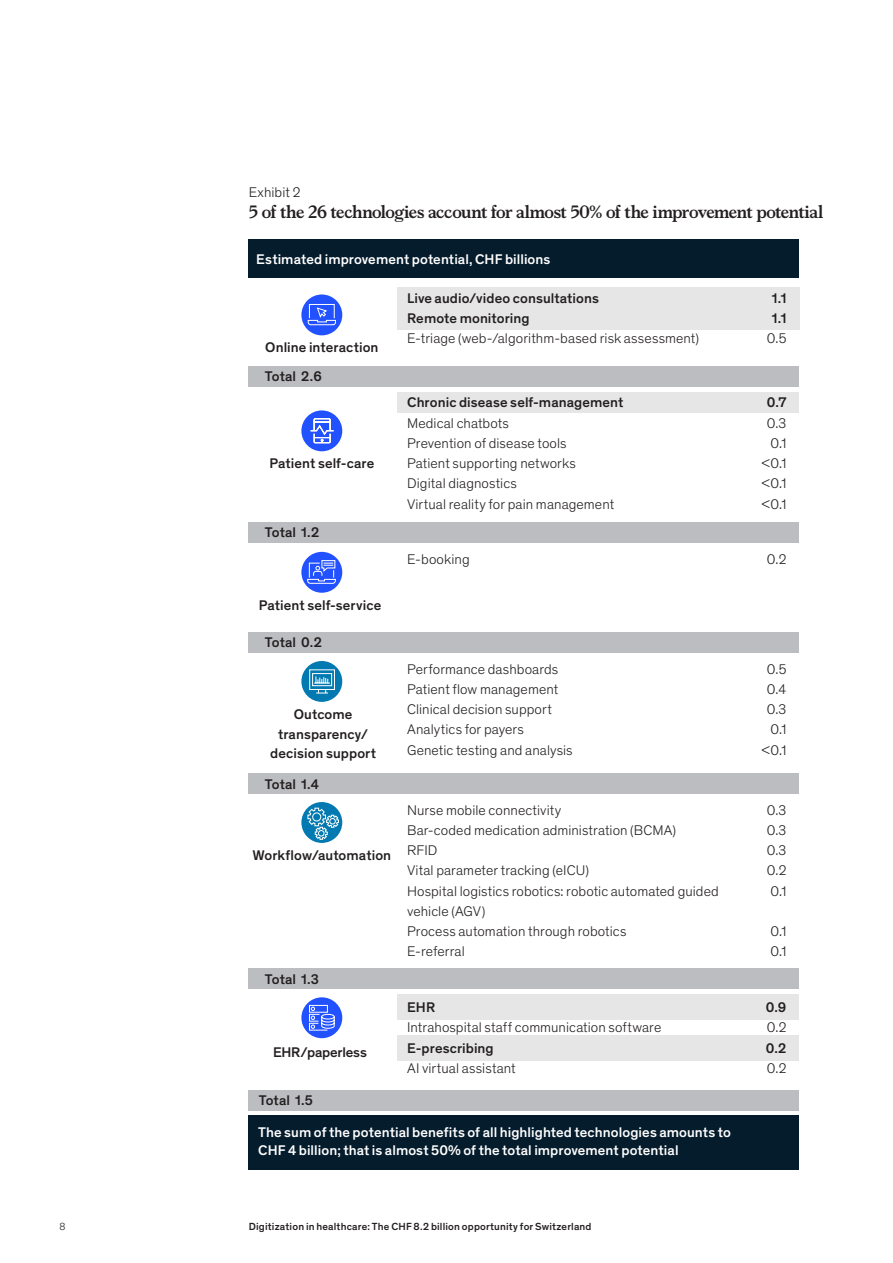
<style>
.page{position:relative;width:893px;height:1263px;background:#fff}
.page>*{position:absolute;margin:0;border:0;box-sizing:border-box;transform-origin:0 0}
.Exhibit_number{font:700 18px "Bower";letter-spacing:-.03em;color:#231f20}
.Body_text{font:300 14.25px/20.2px "Mc Kinsey Sans";letter-spacing:.005em;color:#231f20}
.Body_text-2{font:500 14.25px/19.5px "Mc Kinsey Sans";letter-spacing:.005em;color:#231f20}
.Body_text-3{font:500 14.25px/18px "Mc Kinsey Sans";letter-spacing:.005em;color:#fff}
.Body_text-4{font:500 14.25px "Mc Kinsey Sans";letter-spacing:-.015em;color:#231f20}
.Exhibit_number-2{font:300 14.25px "Mc Kinsey Sans";letter-spacing:.005em;color:#231f20}
.t1{font:500 10.5px "Mc Kinsey Sans";letter-spacing:.015em;color:#231f20}
.t2{font:300 10.5px "Mc Kinsey Sans";color:#231f20}
</style>
<div class="page">
<div style="left:248px;top:239px;width:551px;height:39px;background:#051c2c"></div>
<div style="left:248px;top:773px;width:551px;height:21px;background:#bcbdc0"></div>
<div style="left:248px;top:969px;width:551px;height:20px;background:#bcbdc0"></div>
<div style="left:248px;top:1090px;width:551px;height:20px;background:#bcbdc0"></div>
<div style="left:248px;top:632px;width:551px;height:20px;background:#bcbdc0"></div>
<div style="left:248px;top:522px;width:551px;height:21px;background:#bcbdc0"></div>
<div style="left:248px;top:366px;width:551px;height:21px;background:#bcbdc0"></div>
<div style="left:397px;top:287px;width:402px;height:43px;background:#e6e6e6"></div>
<div style="left:397px;top:392px;width:402px;height:21px;background:#e6e6e6"></div>
<div style="left:397px;top:994px;width:402px;height:25px;background:#e6e6e6"></div>
<div style="left:397px;top:1035px;width:402px;height:25px;background:#e6e6e6"></div>
<div style="left:249px;top:1115px;width:550px;height:54px;background:#051c2c"></div>
<div style="left:301px;top:294px;width:41px;height:41px;background:#2251ff;border-radius:50%"></div>
<div style="left:309px;top:304px;width:25px;height:14px;border:1px solid #fff"></div>
<svg style="left:308px;top:307px;width:28px;height:18px"></svg>
<div style="left:301px;top:552px;width:41px;height:41px;background:#2251ff;border-radius:50%"></div>
<svg style="left:307px;top:560px;width:29px;height:24px"></svg>
<div style="left:301px;top:410px;width:41px;height:41px;background:#2251ff;border-radius:50%"></div>
<svg style="left:311px;top:418px;width:22px;height:25px"></svg>
<div style="left:301px;top:997px;width:41px;height:41px;background:#2251ff;border-radius:50%"></div>
<svg style="left:309px;top:1005px;width:26px;height:26px"></svg>
<div style="left:301px;top:661px;width:41px;height:41px;background:#027ab1;border-radius:50%"></div>
<svg style="left:309px;top:669px;width:26px;height:25px"></svg>
<div style="left:301px;top:802px;width:41px;height:41px;background:#027ab1;border-radius:50%"></div>
<svg style="left:307px;top:808px;width:32px;height:31px"></svg>
<p class="Exhibit_number-2" style="left:249px;top:183px;width:53px">Exhibit 2</p>
<p class="Exhibit_number" style="left:249px;top:199px;width:576px">5 of the 26 technologies account for almost 50% of the improvement potential</p>
<p class="Body_text-3" style="left:256px;top:250px;width:296px">Estimated improvement potential, CHF billions</p>
<p class="Body_text-2" style="left:265px;top:337px;width:115px">Online interaction</p>
<p class="Body_text-2" style="left:265px;top:366px;width:58px">Total 2.6</p>
<p class="Body_text-2" style="left:269px;top:452px;width:107px">Patient self-care</p>
<p class="Body_text-2" style="left:265px;top:522px;width:56px">Total 1.2</p>
<p class="Body_text-2" style="left:259px;top:594px;width:124px">Patient self-service</p>
<p class="Body_text-2" style="left:265px;top:632px;width:59px">Total 0.2</p>
<p class="Body_text-2" style="left:270px;top:704px;width:107px;text-align:center">Outcome transparency/ decision support</p>
<p class="Body_text-2" style="left:265px;top:773px;width:56px">Total 1.4</p>
<p class="Body_text-2" style="left:252px;top:844px;width:140px">Workflow/automation</p>
<p class="Body_text-2" style="left:265px;top:968px;width:56px">Total 1.3</p>
<p class="Body_text-4" style="left:273px;top:1042px;width:95px">EHR/paperless</p>
<p class="Body_text-2" style="left:259px;top:1090px;width:56px">Total 1.5</p>
<p class="Body_text-2" style="left:407px;top:287px;width:193px;line-height:20.2px">Live audio/video consultations<br>Remote monitoring</p>
<p class="Body_text" style="left:407px;top:328px;width:293px">E-triage (web-/algorithm-based risk assessment)</p>
<p class="Body_text-2" style="left:407px;top:392px;width:218px">Chronic disease self-management</p>
<p class="Body_text" style="left:407px;top:412px;width:103px">Medical chatbots</p>
<p class="Body_text" style="left:407px;top:432px;width:170px">Prevention of disease tools<br>Patient supporting networks</p>
<p class="Body_text" style="left:407px;top:473px;width:209px">Digital diagnostics<br>Virtual reality for pain management</p>
<p class="Body_text" style="left:407px;top:549px;width:64px">E-booking</p>
<p class="Body_text" style="left:407px;top:658px;width:153px">Performance dashboards</p>
<p class="Body_text" style="left:407px;top:678px;width:153px">Patient flow management</p>
<p class="Body_text" style="left:407px;top:698px;width:146px">Clinical decision support</p>
<p class="Body_text" style="left:407px;top:719px;width:118px">Analytics for payers</p>
<p class="Body_text" style="left:407px;top:739px;width:167px">Genetic testing and analysis</p>
<p class="Body_text" style="left:407px;top:799px;width:156px">Nurse mobile connectivity</p>
<p class="Body_text" style="left:407px;top:819px;width:270px">Bar-coded medication administration (BCMA)</p>
<p class="Body_text" style="left:407px;top:839px;width:32px">RFID</p>
<p class="Body_text" style="left:407px;top:860px;width:183px">Vital parameter tracking (eICU)</p>
<p class="Body_text" style="left:407px;top:880px;width:313px">Hospital logistics robotics: robotic automated guided vehicle (AGV)</p>
<p class="Body_text" style="left:407px;top:920px;width:221px">Process automation through robotics</p>
<p class="Body_text" style="left:407px;top:941px;width:59px">E-referral</p>
<p class="Body_text-2" style="left:407px;top:996px;width:30px">EHR</p>
<p class="Body_text" style="left:407px;top:1017px;width:256px">Intrahospital staff communication software</p>
<p class="Body_text-2" style="left:407px;top:1037px;width:88px">E-prescribing</p>
<p class="Body_text" style="left:407px;top:1057px;width:110px">AI virtual assistant</p>
<p class="Body_text-3" style="left:258px;top:1122px;width:474px">The sum of the potential benefits of all highlighted technologies amounts to<br>CHF 4 billion; that is almost 50% of the total improvement potential</p>
<p class="t2" style="left:60px;top:1219px;width:8px">8</p>
<p class="t1" style="left:249px;top:1218px;width:344px">Digitization in healthcare: The CHF 8.2 billion opportunity for Switzerland</p>
<p class="Body_text-2" style="left:772px;top:287px;width:16px;line-height:20.2px">1.1<br>1.1</p>
<p class="Body_text" style="left:767px;top:328px;width:21px">0.5</p>
<p class="Body_text-2" style="left:767px;top:392px;width:21px">0.7</p>
<p class="Body_text" style="left:767px;top:412px;width:21px">0.3</p>
<p class="Body_text" style="left:770px;top:432px;width:18px">0.1</p>
<p class="Body_text" style="left:762px;top:452px;width:26px">&lt;0.1</p>
<p class="Body_text" style="left:762px;top:473px;width:26px">&lt;0.1</p>
<p class="Body_text" style="left:762px;top:493px;width:26px">&lt;0.1</p>
<p class="Body_text" style="left:767px;top:549px;width:21px">0.2</p>
<p class="Body_text" style="left:767px;top:658px;width:21px">0.5</p>
<p class="Body_text" style="left:767px;top:678px;width:21px">0.4</p>
<p class="Body_text" style="left:767px;top:698px;width:21px">0.3</p>
<p class="Body_text" style="left:770px;top:719px;width:18px">0.1</p>
<p class="Body_text" style="left:762px;top:739px;width:26px">&lt;0.1</p>
<p class="Body_text" style="left:767px;top:799px;width:21px">0.3</p>
<p class="Body_text" style="left:767px;top:819px;width:21px">0.3</p>
<p class="Body_text" style="left:767px;top:839px;width:21px">0.3</p>
<p class="Body_text" style="left:767px;top:860px;width:21px">0.2</p>
<p class="Body_text" style="left:770px;top:880px;width:18px">0.1</p>
<p class="Body_text" style="left:770px;top:920px;width:18px">0.1</p>
<p class="Body_text" style="left:770px;top:941px;width:18px">0.1</p>
<p class="Body_text-2" style="left:766px;top:996px;width:22px">0.9</p>
<p class="Body_text" style="left:767px;top:1017px;width:21px">0.2</p>
<p class="Body_text-2" style="left:766px;top:1037px;width:22px">0.2</p>
<p class="Body_text" style="left:767px;top:1057px;width:21px">0.2</p>
</div>
